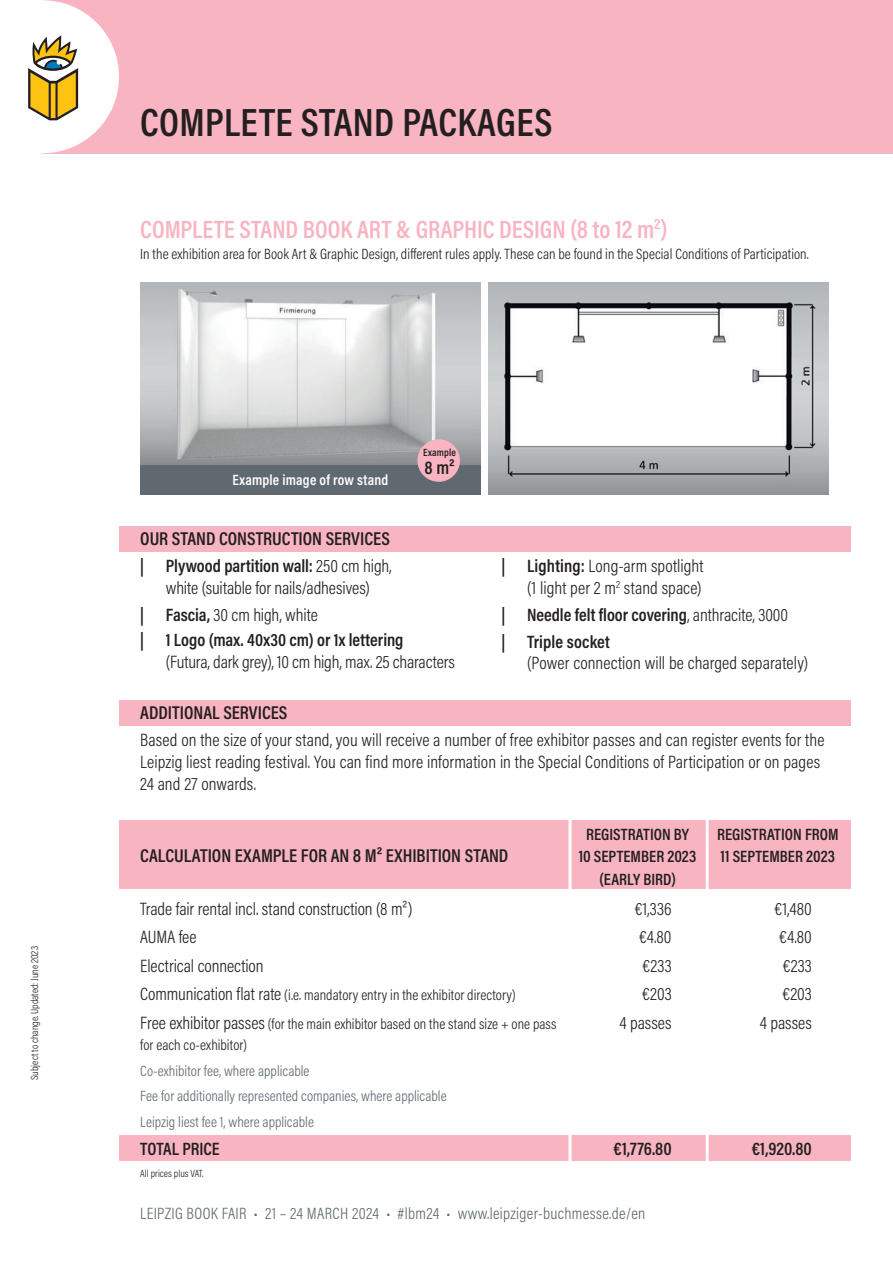
<style>
.page{position:relative;width:893px;height:1263px;background:#fff}
.page>*{position:absolute;margin:0;border:0;box-sizing:border-box;transform-origin:0 0}
.t1{font:600 39.75px "Acumin Pro Cond";letter-spacing:.01em;color:#231f20}
.t2{font:600 25.2px "Acumin Pro Cond";color:#f8b5c1}
.t3{font:600 18.75px "Acumin Pro Cond";color:#231f20}
.t4{font:300 18px/21.6px "Acumin Pro Cond";letter-spacing:.005em;color:#231f20;text-align:center}
.t5{font:600 18px/25.5px "Acumin Pro Cond";color:#231f20}
.t6{font:600 16.5px "Acumin Pro Cond";color:#231f20}
.t7{font:300 16.5px "Acumin Pro Cond";letter-spacing:.02em;color:#5f696f}
.t8{font:300 15px "Acumin Pro Cond";color:#231f20}
.t9{font:300 15px/25.5px "Acumin Pro Cond";color:#5f696f}
.t10{font:600 15px "Acumin Pro Cond";letter-spacing:.01em;color:#fff}
.t11{font:300 10.5px "Acumin Pro Cond";color:#231f20}
.t12{font:600 10.5px "Acumin Pro Cond";letter-spacing:.015em;color:#231f20}
.s1{font-weight:600}
.s2{font-weight:300}
.s3{font-size:18px}
</style>
<div class="page">
<div style="left:43px;top:0;width:850px;height:153px;background:#f8b5c1"></div>
<svg style="left:28px;top:0;width:91px;height:153px"></svg>
<img style="left:140px;top:282px;width:340px;height:183px">
<img style="left:489px;top:282px;width:340px;height:213px">
<div style="left:140px;top:465px;width:340px;height:30px;background:#5f696f"></div>
<div style="left:417px;top:439px;width:43px;height:43px;background:#f8b5c1;border-radius:50%"></div>
<div style="left:119px;top:526px;width:731px;height:25px;background:#f8b5c1"></div>
<div style="left:119px;top:700px;width:731px;height:26px;background:#f8b5c1"></div>
<div style="left:119px;top:821px;width:731px;height:68px;background:#f8b5c1"></div>
<div style="left:119px;top:1135px;width:731px;height:26px;background:#f8b5c1"></div>
<hr style="left:568px;top:815px;width:3px;height:349px;background:#fff">
<hr style="left:706px;top:815px;width:3px;height:349px;background:#fff">
<p class="t11" style="left:31px;top:1080px;width:135px;rotate:-90deg">Subject to change. Updated: June 2023</p>
<h1 class="t1" style="left:140px;top:108px;width:414px">COMPLETE STAND PACKAGES</h1>
<h2 class="t2" style="left:140px;top:220px;width:529px">COMPLETE STAND BOOK ART &amp; GRAPHIC DESIGN (8 to 12 m<sup>2</sup>)</h2>
<p class="t8" style="left:140px;top:248px;width:670px">In the exhibition area for Book Art &amp; Graphic Design, different rules apply. These can be found in the Special Conditions of Participation.</p>
<p class="t10" style="left:232px;top:475px;width:157px">Example image of row stand</p>
<p class="t12" style="left:423px;top:449px;width:34px">Example</p>
<p class="t3" style="left:425px;top:461px;width:32px">8 m2</p>
<p class="t3" style="left:140px;top:532px;width:251px">OUR STAND CONSTRUCTION SERVICES</p>
<p class="t4" style="left:140px;top:556px;width:253px"><span class="s1">| Plywood partition wall:</span> 250 cm high, white (suitable for nails/adhesives)</p>
<p class="t5" style="left:140px;top:603px;width:265px">| Fascia, <span class="s2">30 cm high, white<br></span>| 1 Logo (max. 40x30 cm) or 1x lettering</p>
<p class="t4" style="left:166px;top:652px;width:291px">(Futura, dark grey), 10 cm high, max. 25 characters</p>
<p class="t4" style="left:502px;top:557px;width:204px;text-align:right"><span class="s1">| Lighting:</span> Long-arm spotlight (1 light per 2 m<sup>2</sup> stand space)</p>
<p class="t5" style="left:502px;top:602px;width:288px;line-height:27px">| Needle felt floor covering<span class="s2">, anthracite, 3000 </span>| Triple socket</p>
<p class="t4" style="left:527px;top:654px;width:283px">(Power connection will be charged separately)</p>
<p class="t3" style="left:140px;top:706px;width:149px">ADDITIONAL SERVICES</p>
<p class="t4" style="left:140px;top:731px;width:686px;text-align:left">Based on the size of your stand, you will receive a number of free exhibitor passes and can register events for the<br>Leipzig liest reading festival. You can find more information in the Special Conditions of Participation or on pages<br>24 and 27 onwards.</p>
<p class="t6" style="left:586px;top:828px;width:105px">REGISTRATION BY</p>
<p class="t6" style="left:717px;top:828px;width:123px">REGISTRATION FROM</p>
<p class="t3" style="left:140px;top:849px;width:370px">CALCULATION EXAMPLE FOR AN 8 M2 EXHIBITION STAND</p>
<p class="t6" style="left:579px;top:851px;width:119px">10 SEPTEMBER 2023</p>
<p class="t6" style="left:720px;top:851px;width:116px">11 SEPTEMBER 2023</p>
<p class="t6" style="left:599px;top:873px;width:78px">(EARLY BIRD)</p>
<p class="t4" style="left:140px;top:899px;width:274px">Trade fair rental incl. stand construction (8 m2)</p>
<p class="t4" style="left:635px;top:899px;width:38px">€1,336</p>
<p class="t4" style="left:775px;top:899px;width:39px">€1,480</p>
<p class="t4" style="left:140px;top:928px;width:58px">AUMA fee</p>
<p class="t4" style="left:639px;top:928px;width:34px">€4.80</p>
<p class="t4" style="left:779px;top:928px;width:34px">€4.80</p>
<p class="t4" style="left:140px;top:956px;width:125px">Electrical connection</p>
<p class="t4" style="left:642px;top:956px;width:31px">€233</p>
<p class="t4" style="left:783px;top:956px;width:31px">€233</p>
<p class="t8" style="left:140px;top:990px;width:377px"><span class="s3">Communication flat rate</span> (i.e. mandatory entry in the exhibitor directory)</p>
<p class="t4" style="left:642px;top:985px;width:31px">€203</p>
<p class="t4" style="left:782px;top:985px;width:31px">€203</p>
<p class="t8" style="left:140px;top:1018px;width:418px"><span class="s3">Free exhibitor passes</span> (for the main exhibitor based on the stand size + one pass</p>
<p class="t4" style="left:619px;top:1013px;width:54px">4 passes</p>
<p class="t4" style="left:760px;top:1013px;width:54px">4 passes</p>
<p class="t8" style="left:140px;top:1039px;width:108px">for each co-exhibitor)</p>
<p class="t9" style="left:140px;top:1059px;width:308px">Co-exhibitor fee, where applicable<br>Fee for additionally represented companies, where applicable<br>Leipzig liest fee 1, where applicable</p>
<p class="t5" style="left:140px;top:1138px;width:81px">TOTAL PRICE</p>
<p class="t5" style="left:613px;top:1138px;width:60px">€1,776.80</p>
<p class="t5" style="left:752px;top:1138px;width:62px">€1,920.80</p>
<p class="t11" style="left:140px;top:1169px;width:65px">All prices plus VAT.</p>
<p class="t7" style="left:140px;top:1208px;width:507px">LEIPZIG BOOK FAIR • 21 – 24 MARCH 2024 • #lbm24 • www.leipziger-buchmesse.de/en</p>
</div>
